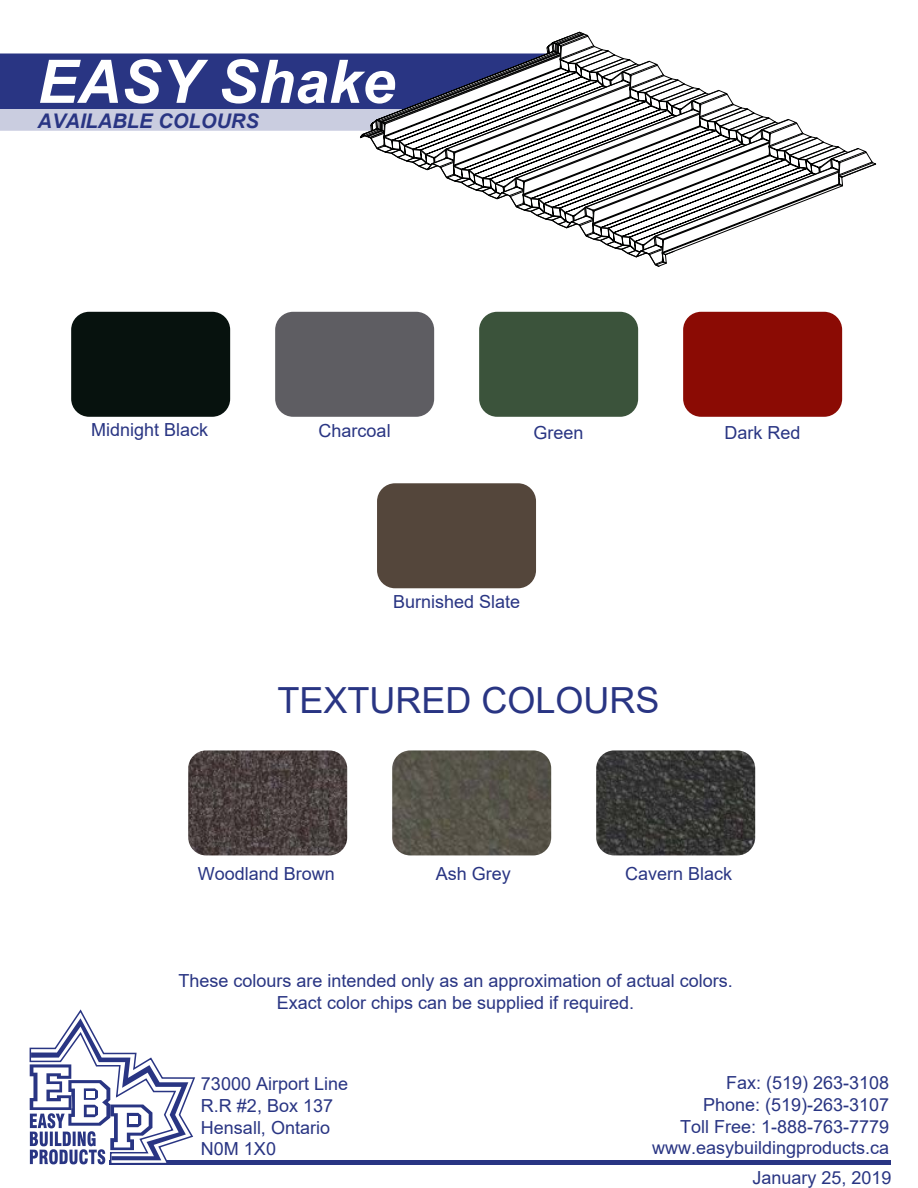
<style>
.page{position:relative;width:918px;height:1188px;background:#fff}
.page>*{position:absolute;margin:0;border:0;box-sizing:border-box;transform-origin:0 0}
.t1{font:italic 700 60.15px "Arial";color:#fff}
.t2{font:36px "Arial";color:#293583}
.t3{font:italic 700 20.1px "Arial";color:#293583}
.t4{font:18px/21.6px "Arial";color:#293583;text-align:center}
</style>
<div class="page">
<svg style="left:0;top:31px;width:877px;height:236px"></svg>
<hr style="left:110px;top:1160px;width:781px;height:4px;background:#293583">
<svg style="left:29px;top:1009px;width:167px;height:156px"></svg>
<img style="left:188px;top:750px;width:159px;height:105px">
<img style="left:596px;top:750px;width:159px;height:105px">
<img style="left:392px;top:750px;width:159px;height:105px">
<div style="left:71px;top:312px;width:159px;height:105px;background:#07120e;border-radius:18px"></div>
<div style="left:275px;top:312px;width:159px;height:105px;background:#5e5d62;border-radius:18px"></div>
<div style="left:479px;top:312px;width:159px;height:105px;background:#3b533b;border-radius:18px"></div>
<div style="left:683px;top:312px;width:159px;height:105px;background:#8b0b04;border-radius:18px"></div>
<div style="left:377px;top:483px;width:159px;height:105px;background:#54463b;border-radius:18px"></div>
<h1 class="t1" style="left:38px;top:42px;width:359px">EASY Shake</h1>
<p class="t3" style="left:38px;top:108px;width:223px">AVAILABLE COLOURS</p>
<p class="t4" style="left:91px;top:419px;width:119px">Midnight Black</p>
<p class="t4" style="left:319px;top:420px;width:74px">Charcoal</p>
<p class="t4" style="left:534px;top:422px;width:52px">Green</p>
<p class="t4" style="left:725px;top:422px;width:78px">Dark Red</p>
<p class="t4" style="left:393px;top:591px;width:129px">Burnished Slate</p>
<h2 class="t2" style="left:277px;top:675px;width:384px">TEXTURED COLOURS</h2>
<p class="t4" style="left:198px;top:862px;width:139px">Woodland Brown</p>
<p class="t4" style="left:436px;top:862px;width:77px">Ash Grey</p>
<p class="t4" style="left:625px;top:862px;width:109px">Cavern Black</p>
<p class="t4" style="left:178px;top:970px;width:556px">These colours are intended only as an approximation of actual colors.<br>Exact color chips can be supplied if required.</p>
<p class="t4" style="left:201px;top:1073px;width:149px;text-align:left">73000 Airport Line<br>R.R #2, Box 137<br>Hensall, Ontario<br>N0M 1X0</p>
<p class="t4" style="left:652px;top:1072px;width:239px;text-align:right">Fax: (519) 263-3108<br>Phone: (519)-263-3107<br>Toll Free: 1-888-763-7779 www.easybuildingproducts.ca</p>
<p class="t4" style="left:752px;top:1167px;width:141px">January 25, 2019</p>
</div>
